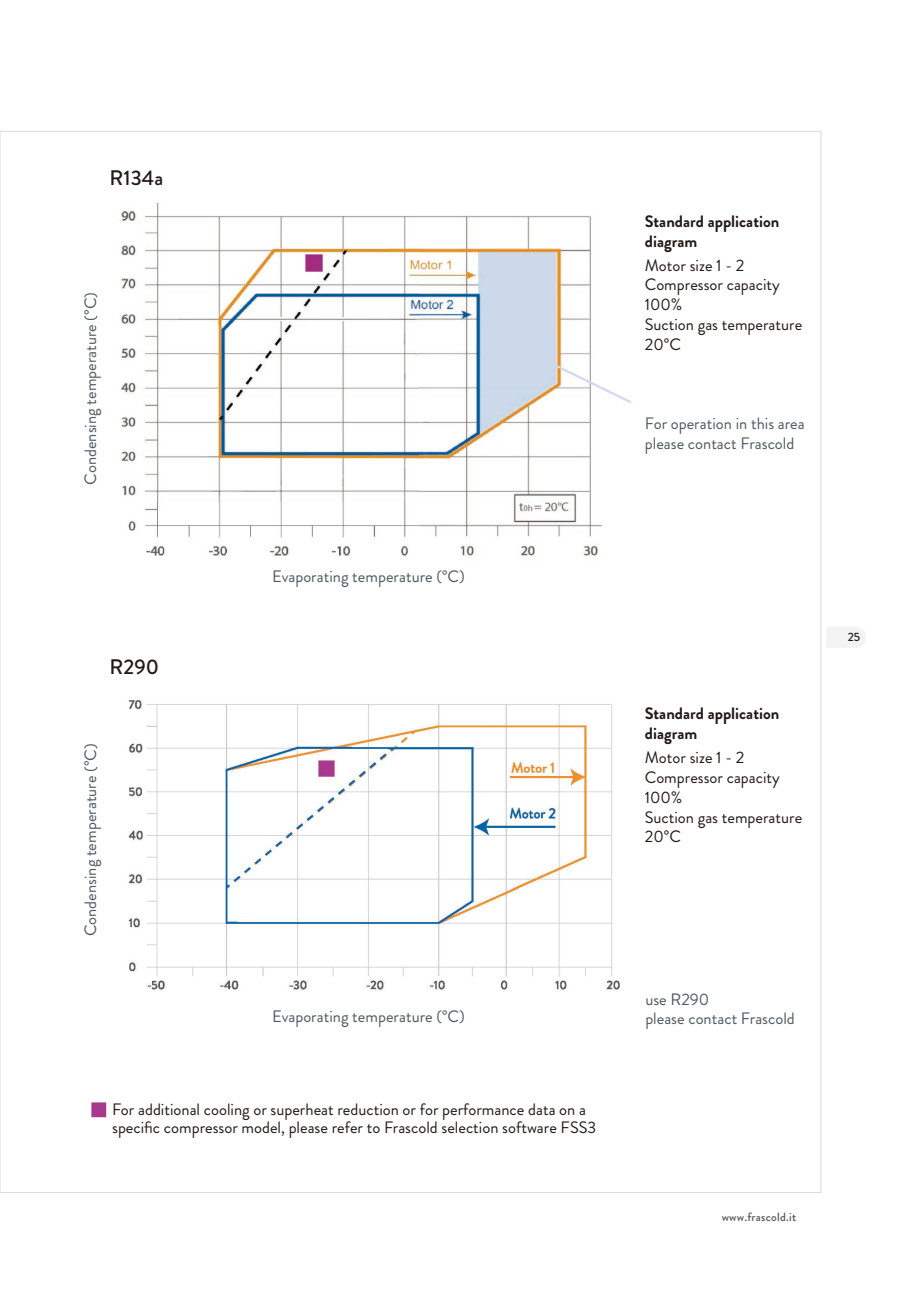
<style>
.page{position:relative;width:919px;height:1289px;background:#fff}
.page>*{position:absolute;margin:0;border:0;box-sizing:border-box;transform-origin:0 0}
.t1{font:500 21px "Brandon Grotesque";color:#231916}
.t2{font:16.5px/19.8px "Brandon Grotesque";color:#231916}
.t3{font:16.5px/19.8px "Brandon Grotesque";color:#4e5862}
.t4{font:700 16.5px/19.8px "Brandon Grotesque";color:#231916}
.t5{font:500 12px "Brandon Grotesque";letter-spacing:.02em;color:#595857}
.t6{font:500 12px "Brandon Grotesque";color:#231916}
</style>
<div class="page">
<img style="left:0;top:131px;width:866px;height:1062px">
<svg style="left:826px;top:626px;width:39px;height:22px"></svg>
<p class="t1" style="left:110px;top:163px;width:55px">R134a</p>
<p class="t3" style="left:81px;top:484px;width:194px;rotate:-90deg">Condensing temperature (°C)</p>
<p class="t1" style="left:110px;top:652px;width:51px">R290</p>
<p class="t3" style="left:81px;top:936px;width:194px;rotate:-90deg">Condensing temperature (°C)</p>
<p class="t3" style="left:272px;top:567px;width:194px">Evaporating temperature (°C)</p>
<p class="t3" style="left:272px;top:1007px;width:194px">Evaporating temperature (°C)</p>
<p class="t2" style="left:112px;top:1100px;width:485px;line-height:18px">For additional cooling or superheat reduction or for performance data on a specific compressor model, please refer to Frascold selection software FSS3</p>
<p class="t4" style="left:644px;top:211px;width:136px">Standard application diagram</p>
<p class="t2" style="left:644px;top:255px;width:159px">Motor size 1 - 2<br>Compressor capacity<br>100%<br>Suction gas temperature<br>20°C</p>
<p class="t3" style="left:644px;top:414px;width:161px">For operation in this area please contact Frascold</p>
<p class="t4" style="left:644px;top:704px;width:136px">Standard application diagram</p>
<p class="t2" style="left:644px;top:747px;width:159px">Motor size 1 - 2<br>Compressor capacity<br>100%<br>Suction gas temperature<br>20°C</p>
<p class="t6" style="left:847px;top:628px;width:14px">25</p>
<p class="t3" style="left:645px;top:989px;width:151px">use R290<br>please contact Frascold</p>
<p class="t5" style="left:721px;top:1208px;width:76px">www.frascold.it</p>
</div>
